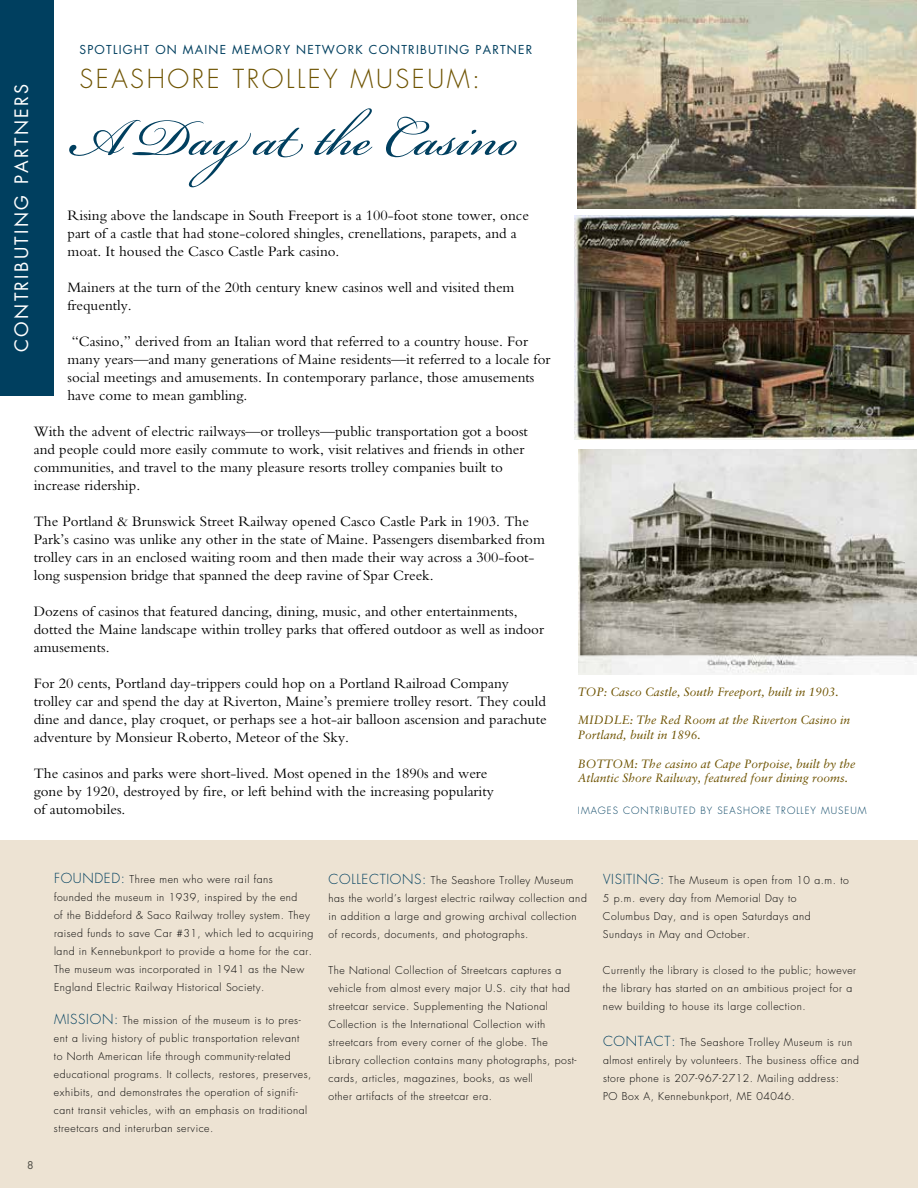
<style>
.page{position:relative;width:918px;height:1188px;background:#fff}
.page>*{position:absolute;margin:0;border:0;box-sizing:border-box;transform-origin:0 0}
.t1{font:81px "Bickham Script Pro";color:#003f5f}
.t2{font:300 25.5px "Futura Std";letter-spacing:.1em;color:#6e5300}
.t3{font:18px "Futura";letter-spacing:.13em;color:#fff}
.t4{font:15px/18px "Bembo Std";color:#000}
.t5{font:italic 12px/14.4px "Sabon";color:#6e5300}
.t6{font:12px "Futura";letter-spacing:.1em;color:#003f5f}
.t7{font:300 10.5px/18px "Futura Std";letter-spacing:.05em;color:#000}
.t8{font:10.5px "Futura";color:#4d4c44}
.t9{font:300 9.75px "Futura Std";letter-spacing:.1em;color:#003f5f}
.s1{font-size:13.5px;color:#003f5f}
</style>
<div class="page">
<img style="left:575px;top:216px;width:338px;height:224px">
<div style="left:0;top:840px;width:918px;height:348px;background:#ede3d3"></div>
<div style="left:0;top:0;width:54px;height:395px;background:#003f5f"></div>
<img style="left:578px;top:0;width:338px;height:208px">
<img style="left:579px;top:449px;width:338px;height:226px">
<p class="t6" style="left:80px;top:41px;width:454px">SPOTLIGHT ON MAINE MEMORY NETWORK CONTRIBUTING PARTNER</p>
<h2 class="t2" style="left:80px;top:64px;width:402px">SEASHORE TROLLEY MUSEUM:</h2>
<p class="t3" style="left:9px;top:352px;width:270px;rotate:-90deg">CONTRIBUTING PARTNERS</p>
<h1 class="t1" style="left:68px;top:79px;width:453px">A Day at the Casino</h1>
<p class="t4" style="left:68px;top:206px;width:463px">Rising above the landscape in South Freeport is a 100-foot stone tower, once part of a castle that had stone-colored shingles, crenellations, parapets, and a moat. It housed the Casco Castle Park casino.</p>
<p class="t4" style="left:68px;top:278px;width:449px">Mainers at the turn of the 20th century knew casinos well and visited them frequently.</p>
<p class="t4" style="left:68px;top:332px;width:485px">“Casino,” derived from an Italian word that referred to a country house. For many years—and many generations of Maine residents—it referred to a locale for social meetings and amusements. In contemporary parlance, those amusements have come to mean gambling.</p>
<p class="t4" style="left:34px;top:422px;width:496px">With the advent of electric railways—or trolleys—public transportation got a boost and people could more easily commute to work, visit relatives and friends in other communities, and travel to the many pleasure resorts trolley companies built to increase ridership.</p>
<p class="t4" style="left:34px;top:512px;width:513px">The Portland &amp; Brunswick Street Railway opened Casco Castle Park in 1903. The Park’s casino was unlike any other in the state of Maine. Passengers disembarked from trolley cars in an enclosed waiting room and then made their way across a 300-foot&shy;long suspension bridge that spanned the deep ravine of Spar Creek.</p>
<p class="t4" style="left:34px;top:602px;width:512px">Dozens of casinos that featured dancing, dining, music, and other entertainments, dotted the Maine landscape within trolley parks that offered outdoor as well as indoor amusements.</p>
<p class="t4" style="left:34px;top:674px;width:514px">For 20 cents, Portland day-trippers could hop on a Portland Railroad Company trolley car and spend the day at Riverton, Maine’s premiere trolley resort. They could dine and dance, play croquet, or perhaps see a hot-air balloon ascension and parachute adventure by Monsieur Roberto, Meteor of the Sky.</p>
<p class="t4" style="left:34px;top:764px;width:462px">The casinos and parks were short-lived. Most opened in the 1890s and were gone by 1920, destroyed by fire, or left behind with the increasing popularity of automobiles.</p>
<p class="t5" style="left:578px;top:684px;width:262px">TOP: Casco Castle, South Freeport, built in 1903.</p>
<p class="t5" style="left:578px;top:713px;width:274px">MIDDLE: The Red Room at the Riverton Casino in<br>Portland, built in 1896.</p>
<p class="t5" style="left:578px;top:756px;width:279px">BOTTOM: The casino at Cape Porpoise, built by the<br>Atlantic Shore Railway, featured four dining rooms.</p>
<p class="t9" style="left:578px;top:805px;width:290px">IMAGES CONTRIBUTED BY SEASHORE TROLLEY MUSEUM</p>
<p class="t8" style="left:27px;top:1158px;width:8px">8</p>
<p class="t7" style="left:54px;top:871px;width:261px"><span class="s1">FOUNDED:</span> Three men who were rail fans founded the museum in 1939, inspired by the end<br>of the Biddeford &amp; Saco Railway trolley system. They raised funds to save Car #31, which led to acquiring land in Kennebunkport to provide a home for the car.<br>The museum was incorporated in 1941 as the New England Electric Railway Historical Society.</p>
<p class="t7" style="left:54px;top:1012px;width:259px"><span class="s1">MISSION:</span> The mission of the museum is to pres&shy;ent a living history of public transportation relevant<br>to North American life through community-related educational programs. It collects, restores, preserves, exhibits, and demonstrates the operation of signifi&shy;cant transit vehicles, with an emphasis on traditional streetcars and interurban service.</p>
<p class="t7" style="left:328px;top:872px;width:260px"><span class="s1">COLLECTIONS:</span> The Seashore Trolley Museum has the world’s largest electric railway collection and in addition a large and growing archival collection of records, documents, and photographs.</p>
<p class="t7" style="left:328px;top:962px;width:250px">The National Collection of Streetcars captures a vehicle from almost every major U.S. city that had streetcar service. Supplementing the National Collection is the International Collection with streetcars from every corner of the globe. The Library collection contains many photographs, post&shy;cards, articles, magazines, books, as well<br>other artifacts of the streetcar era.</p>
<p class="t7" style="left:603px;top:872px;width:247px"><span class="s1">VISITING:</span> The Museum is open from 10 a.m. to 5 p.m. every day from Memorial Day to<br>Columbus Day, and is open Saturdays and Sundays in May and October.</p>
<p class="t7" style="left:603px;top:962px;width:255px">Currently the library is closed to the public; however the library has started on an ambitious project for a new building to house its large collection.</p>
<p class="t7" style="left:603px;top:1034px;width:257px"><span class="s1">CONTACT:</span> The Seashore Trolley Museum is run almost entirely by volunteers. The business office and store phone is 207-967-2712. Mailing address:<br>PO Box A, Kennebunkport, ME 04046.</p>
</div>
